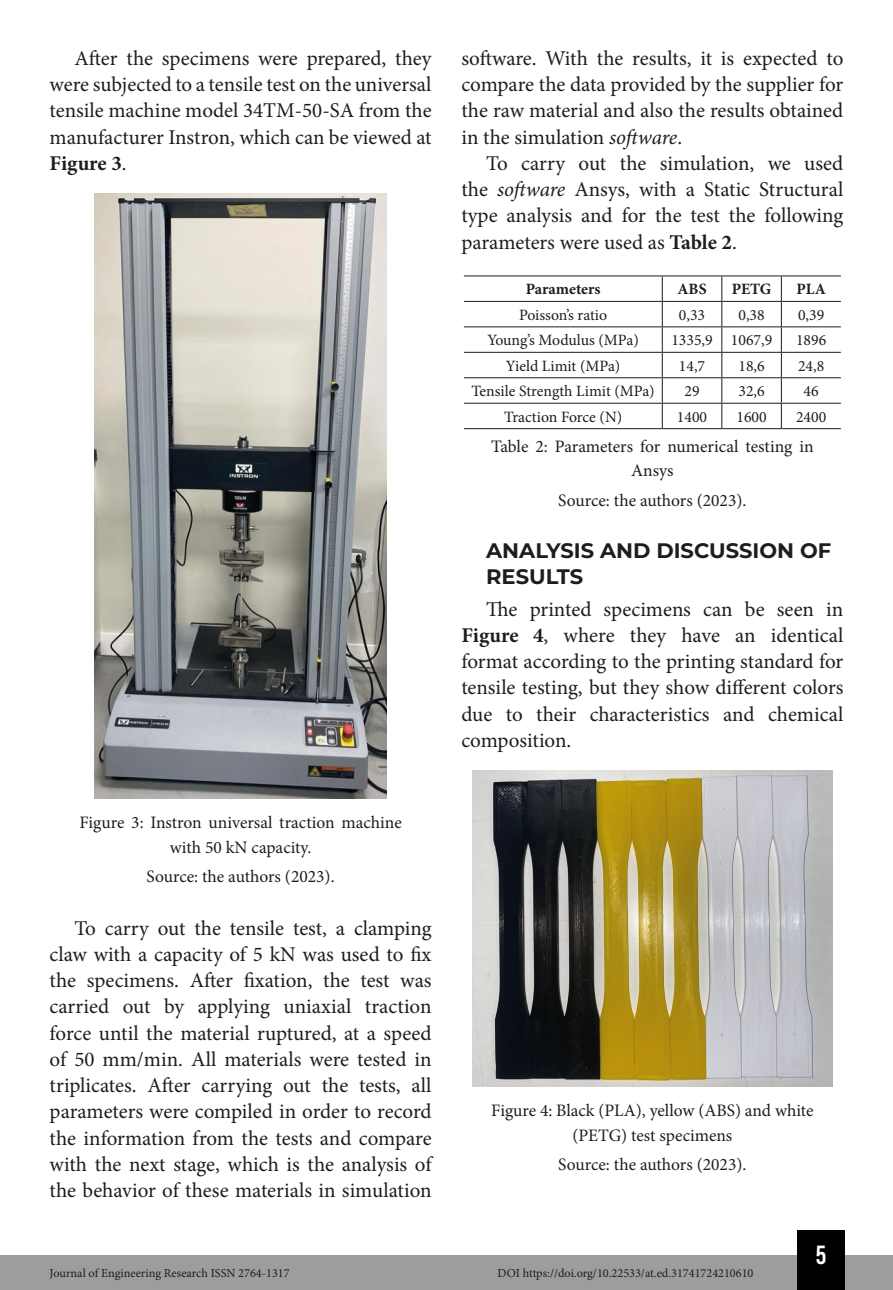
<style>
.page{position:relative;width:893px;height:1290px;background:#fff}
.page>*{position:absolute;margin:0;border:0;box-sizing:border-box;transform-origin:0 0}
.t1{font:26.25px "Bebas Kai";color:#fff}
.TXT{font:21px/26.2px "Minion Pro";color:#1d1d1b;text-align:justify}
.TITULO{font:700 21px/26.2px "Montserrat";color:#1d1d1b}
.Info_Imagem{font:17.5px/24.5px "Minion Pro";color:#1d1d1b;text-align:center}
.Tabela{font:15.75px "Minion Pro";color:#1d1d1b}
.Tabela-2{font:700 15.75px "Minion Pro";letter-spacing:-.005em;color:#1d1d1b}
.t2{font:12.25px "Minion Pro";color:#1d1d1b}
.s1{font-weight:700}
.s2{font-style:italic}
</style>
<div class="page">
<div style="left:0;top:1255px;width:893px;height:35px;background:#9d9d9d"></div>
<div style="left:797px;top:1230px;width:48px;height:60px;background:#000"></div>
<img style="left:94px;top:193px;width:293px;height:605px">
<hr style="left:464px;top:275px;width:198px;height:1px;background:#1d1d1b">
<hr style="left:662px;top:275px;width:60px;height:1px;background:#1d1d1b">
<hr style="left:722px;top:275px;width:59px;height:1px;background:#1d1d1b">
<hr style="left:781px;top:275px;width:60px;height:1px;background:#1d1d1b">
<hr style="left:464px;top:301px;width:198px;height:1px;background:#1d1d1b">
<hr style="left:662px;top:301px;width:60px;height:1px;background:#1d1d1b">
<hr style="left:722px;top:301px;width:59px;height:1px;background:#1d1d1b">
<hr style="left:781px;top:301px;width:60px;height:1px;background:#1d1d1b">
<hr style="left:464px;top:326px;width:198px;height:1px;background:#1d1d1b">
<hr style="left:662px;top:326px;width:60px;height:1px;background:#1d1d1b">
<hr style="left:722px;top:326px;width:59px;height:1px;background:#1d1d1b">
<hr style="left:781px;top:326px;width:60px;height:1px;background:#1d1d1b">
<hr style="left:464px;top:352px;width:198px;height:1px;background:#1d1d1b">
<hr style="left:662px;top:352px;width:60px;height:1px;background:#1d1d1b">
<hr style="left:722px;top:352px;width:59px;height:1px;background:#1d1d1b">
<hr style="left:781px;top:352px;width:60px;height:1px;background:#1d1d1b">
<hr style="left:464px;top:377px;width:198px;height:1px;background:#1d1d1b">
<hr style="left:662px;top:377px;width:60px;height:1px;background:#1d1d1b">
<hr style="left:722px;top:377px;width:59px;height:1px;background:#1d1d1b">
<hr style="left:781px;top:377px;width:60px;height:1px;background:#1d1d1b">
<hr style="left:464px;top:403px;width:198px;height:1px;background:#1d1d1b">
<hr style="left:662px;top:403px;width:60px;height:1px;background:#1d1d1b">
<svg style="left:662px;top:276px;width:1px;height:152px"></svg>
<hr style="left:722px;top:403px;width:59px;height:1px;background:#1d1d1b">
<svg style="left:721px;top:276px;width:1px;height:152px"></svg>
<hr style="left:781px;top:403px;width:60px;height:1px;background:#1d1d1b">
<svg style="left:781px;top:276px;width:1px;height:152px"></svg>
<hr style="left:464px;top:428px;width:198px;height:1px;background:#1d1d1b">
<hr style="left:662px;top:428px;width:60px;height:1px;background:#1d1d1b">
<hr style="left:722px;top:428px;width:59px;height:1px;background:#1d1d1b">
<hr style="left:781px;top:428px;width:60px;height:1px;background:#1d1d1b">
<img style="left:472px;top:770px;width:360px;height:317px">
<p class="TXT" style="left:50px;top:45px;width:383px;text-indent:25px">After the specimens were prepared, they were subjected to a tensile test on the universal tensile machine model 34TM-50-SA from the manufacturer Instron, which can be viewed at <span class="s1">Figure 3</span>.</p>
<p class="Info_Imagem" style="left:79px;top:810px;width:324px">Figure 3: Instron universal traction machine with 50 kN capacity.</p>
<p class="Info_Imagem" style="left:147px;top:864px;width:190px">Source: the authors (2023).</p>
<p class="TXT" style="left:50px;top:915px;width:384px;text-indent:25px">To carry out the tensile test, a clamping claw with a capacity of 5 kN was used to fix the specimens. After fixation, the test was carried out by applying uniaxial traction force until the material ruptured, at a speed of 50 mm/min. All materials were tested in triplicates. After carrying out the tests, all parameters were compiled in order to record the information from the tests and compare with the next stage, which is the analysis of the behavior of these materials in simulation</p>
<p class="TXT" style="left:461px;top:45px;width:383px">software. With the results, it is expected to compare the data provided by the supplier for the raw material and also the results obtained in the simulation <span class="s2">software</span>.</p>
<p class="TXT" style="left:461px;top:150px;width:384px;text-indent:25px">To carry out the simulation, we used the <span class="s2">software</span> Ansys, with a Static Structural type analysis and for the test the following parameters were used as <span class="s1">Table 2</span>.</p>
<p class="Tabela-2" style="left:526px;top:278px;width:76px">Parameters</p>
<p class="Tabela-2" style="left:677px;top:278px;width:31px">ABS</p>
<p class="Tabela-2" style="left:732px;top:278px;width:41px">PETG</p>
<p class="Tabela-2" style="left:796px;top:278px;width:31px">PLA</p>
<p class="Tabela" style="left:519px;top:304px;width:90px">Poisson’s ratio</p>
<p class="Tabela" style="left:679px;top:304px;width:28px">0,33</p>
<p class="Tabela" style="left:738px;top:304px;width:28px">0,38</p>
<p class="Tabela" style="left:798px;top:304px;width:28px">0,39</p>
<p class="Tabela" style="left:487px;top:330px;width:153px">Young’s Modulus (MPa)</p>
<p class="Tabela" style="left:671px;top:330px;width:43px">1335,9</p>
<p class="Tabela" style="left:731px;top:330px;width:43px">1067,9</p>
<p class="Tabela" style="left:796px;top:330px;width:32px">1896</p>
<p class="Tabela" style="left:506px;top:355px;width:116px">Yield Limit (MPa)</p>
<p class="Tabela" style="left:679px;top:355px;width:28px">14,7</p>
<p class="Tabela" style="left:738px;top:355px;width:28px">18,6</p>
<p class="Tabela" style="left:798px;top:355px;width:28px">24,8</p>
<p class="Tabela" style="left:471px;top:381px;width:185px">Tensile Strength Limit (MPa)</p>
<p class="Tabela" style="left:684px;top:381px;width:17px">29</p>
<p class="Tabela" style="left:738px;top:381px;width:28px">32,6</p>
<p class="Tabela" style="left:804px;top:381px;width:17px">46</p>
<p class="Tabela" style="left:504px;top:406px;width:120px">Traction Force (N)</p>
<p class="Tabela" style="left:677px;top:406px;width:32px">1400</p>
<p class="Tabela" style="left:736px;top:406px;width:32px">1600</p>
<p class="Tabela" style="left:796px;top:406px;width:32px">2400</p>
<p class="Info_Imagem" style="left:491px;top:434px;width:324px">Table 2: Parameters for numerical testing in<br>Ansys</p>
<p class="Info_Imagem" style="left:558px;top:488px;width:190px">Source: the authors (2023).</p>
<p class="TITULO" style="left:486px;top:536px;width:347px">ANALYSIS AND DISCUSSION OF<br>RESULTS</p>
<p class="TXT" style="left:461px;top:596px;width:383px;text-indent:25px">The printed specimens can be seen in <span class="s1">Figure 4</span>, where they have an identical format according to the printing standard for tensile testing, but they show different colors due to their characteristics and chemical composition.</p>
<p class="Info_Imagem" style="left:491px;top:1098px;width:324px">Figure 4: Black (PLA), yellow (ABS) and white (PETG) test specimens</p>
<p class="Info_Imagem" style="left:558px;top:1152px;width:190px">Source: the authors (2023).</p>
<p class="t1" style="left:816px;top:1241px;width:12px">5</p>
<p class="t2" style="left:50px;top:1265px;width:242px">Journal of Engineering Research ISSN 2764-1317</p>
<p class="t2" style="left:498px;top:1265px;width:257px">DOI https://doi.org/10.22533/at.ed.31741724210610</p>
</div>
